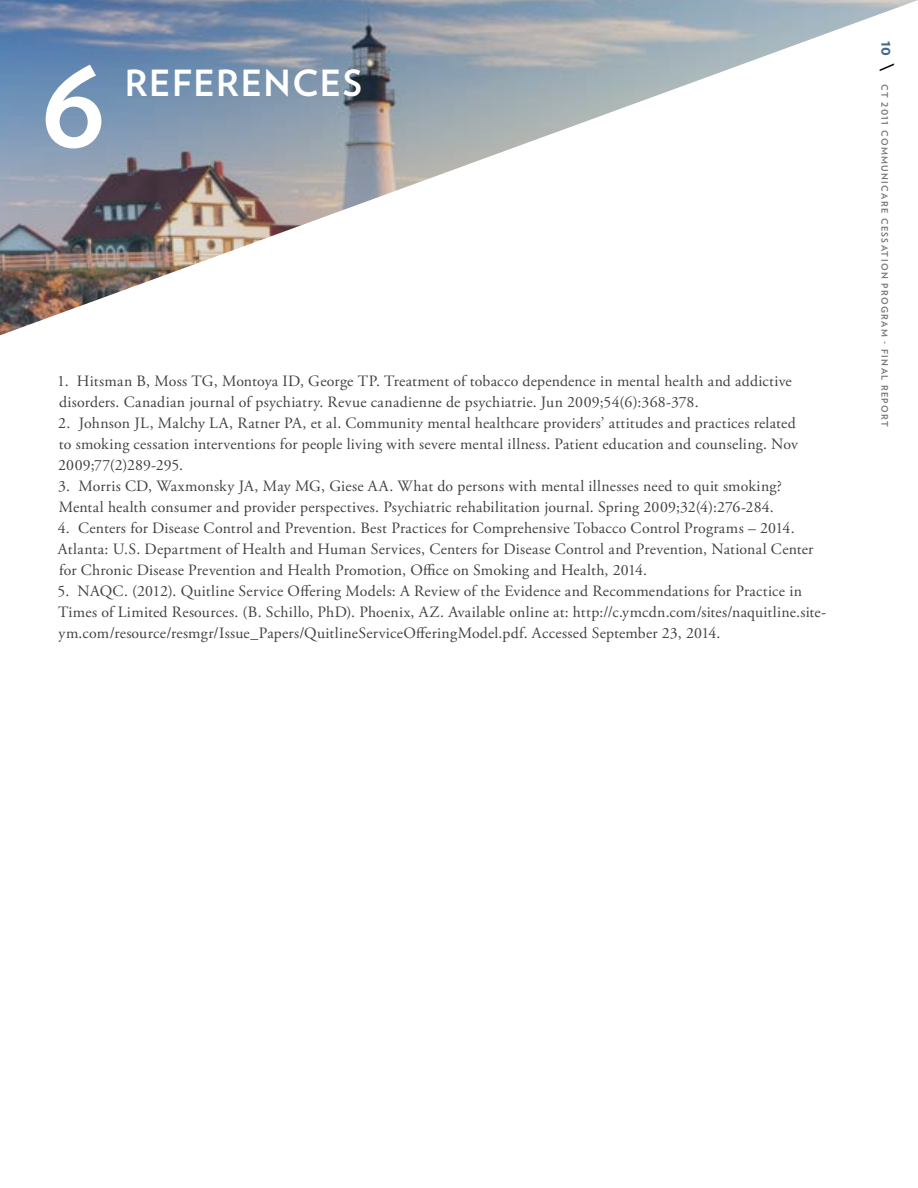
<style>
.page{position:relative;width:918px;height:1188px;background:#fff}
.page>*{position:absolute;margin:0;border:0;box-sizing:border-box;transform-origin:0 0}
.t1{font:700 108px "Verlag";color:#fff}
.t2{font:700 36px "Verlag";letter-spacing:.04em;color:#fff}
.t3{font:15.75px/21px "Adobe Garamond Pro";letter-spacing:.015em;color:#414042}
.t4{font:700 9px "Verlag";letter-spacing:.15em;color:#757779}
.s1{font-weight:900;font-size:12px;color:#436993}
.s2{font-weight:900;font-style:italic;font-size:15px;color:#000}
</style>
<div class="page">
<svg style="left:0;top:0;width:918px;height:336px"></svg>
<h1 class="t1" style="left:40px;top:23px;width:69px">6</h1>
<h2 class="t2" style="left:125px;top:55px;width:239px">REFERENCES</h2>
<p class="t3" style="left:57px;top:371px;width:736px">1. Hitsman B, Moss TG, Montoya ID, George TP. Treatment of tobacco dependence in mental health and addictive disorders. Canadian journal of psychiatry. Revue canadienne de psychiatrie. Jun 2009;54(6):368-378.</p>
<p class="t3" style="left:58px;top:413px;width:741px">2. Johnson JL, Malchy LA, Ratner PA, et al. Community mental healthcare providers’ attitudes and practices related to smoking cessation interventions for people living with severe mental illness. Patient education and counseling. Nov<br>2009;77(2)289-295.</p>
<p class="t3" style="left:58px;top:476px;width:725px">3. Morris CD, Waxmonsky JA, May MG, Giese AA. What do persons with mental illnesses need to quit smoking?<br>Mental health consumer and provider perspectives. Psychiatric rehabilitation journal. Spring 2009;32(4):276-284.</p>
<p class="t3" style="left:58px;top:518px;width:757px">4. Centers for Disease Control and Prevention. Best Practices for Comprehensive Tobacco Control Programs – 2014.<br>Atlanta: U.S. Department of Health and Human Services, Centers for Disease Control and Prevention, National Center for Chronic Disease Prevention and Health Promotion, Office on Smoking and Health, 2014.</p>
<p class="t3" style="left:58px;top:581px;width:770px">5. NAQC. (2012). Quitline Service Offering Models: A Review of the Evidence and Recommendations for Practice in<br>Times of Limited Resources. (B. Schillo, PhD). Phoenix, AZ. Available online at: http://c.ymcdn.com/sites/naquitline.site&shy;ym.com/resource/resmgr/Issue_Papers/QuitlineServiceOfferingModel.pdf. Accessed September 23, 2014.</p>
<p class="t4" style="left:892px;top:40px;width:388px;rotate:90deg"><span class="s1">10</span> <span class="s2">\</span> CT 2011 COMMUNICARE CESSATION PROGRAM - FINAL REPORT</p>
</div>
